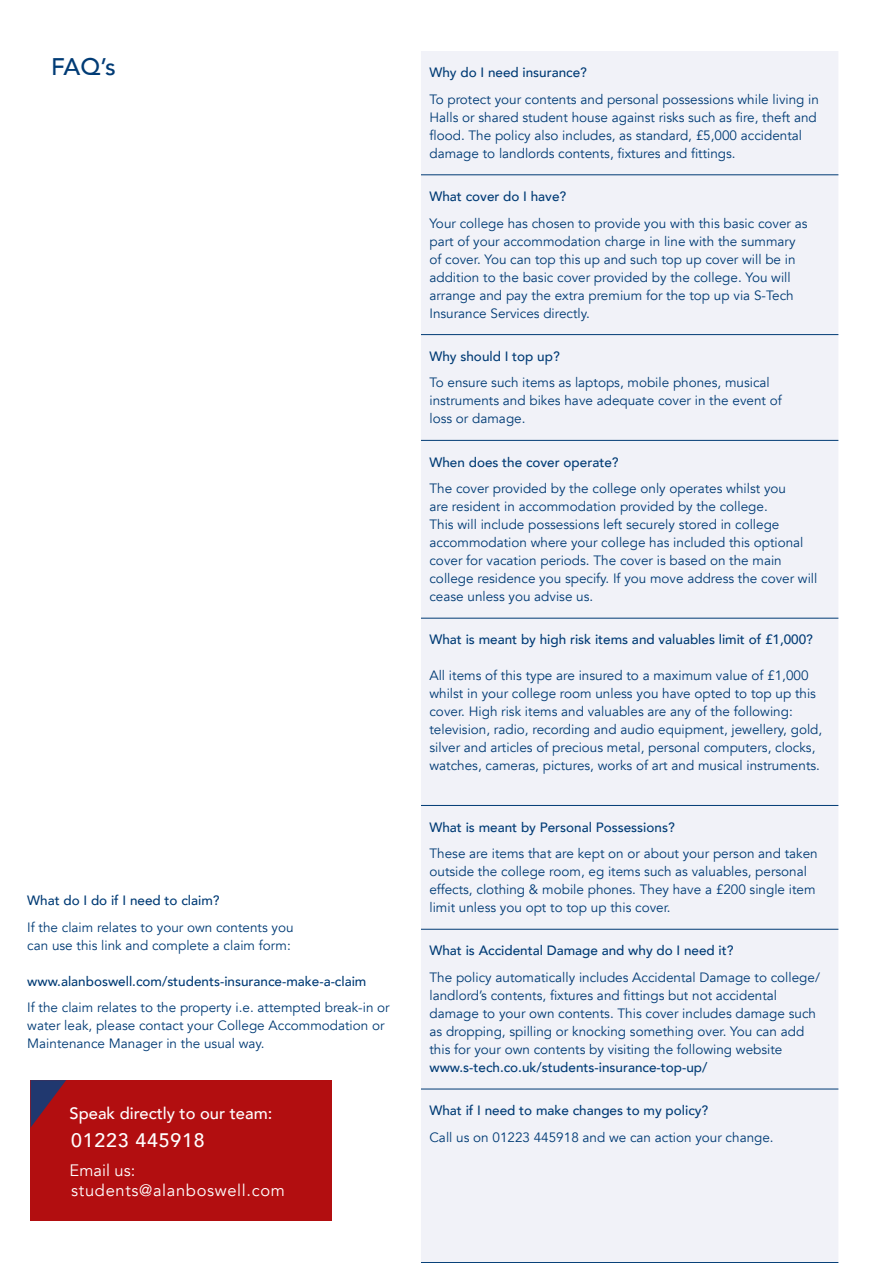
<style>
.page{position:relative;width:893px;height:1263px;background:#fff}
.page>*{position:absolute;margin:0;border:0;box-sizing:border-box;transform-origin:0 0}
.t1{font:500 24px "Avenir";color:#003b75}
.t2{font:500 19.5px "Avenir";letter-spacing:.04em;color:#fff}
.t3{font:16.5px "Avenir";letter-spacing:.04em;color:#fff}
.t4{font:500 16.5px "Avenir";color:#fff}
.t5{font:13.5px/18px "Avenir";color:#003b75}
.t6{font:500 13.5px "Avenir";color:#003b75}
</style>
<div class="page">
<div style="left:421px;top:51px;width:417px;height:1211px;background:#f1f2f8"></div>
<hr style="left:421px;top:175px;width:417px;height:1px;background:#003b75">
<hr style="left:421px;top:334px;width:417px;height:1px;background:#003b75">
<hr style="left:421px;top:440px;width:417px;height:1px;background:#003b75">
<hr style="left:421px;top:618px;width:417px;height:1px;background:#003b75">
<hr style="left:421px;top:805px;width:417px;height:1px;background:#003b75">
<hr style="left:421px;top:929px;width:417px;height:1px;background:#003b75">
<hr style="left:421px;top:1089px;width:417px;height:1px;background:#003b75">
<hr style="left:421px;top:1262px;width:417px;height:1px;background:#003b75">
<div style="left:31px;top:1080px;width:301px;height:140px;background:#b20e10"></div>
<svg style="left:31px;top:1080px;width:35px;height:47px"></svg>
<h1 class="t1" style="left:51px;top:46px;width:66px">FAQ’s</h1>
<p class="t6" style="left:27px;top:889px;width:194px">What do I do if I need to claim?</p>
<p class="t5" style="left:27px;top:918px;width:268px">If the claim relates to your own contents you can use this link and complete a claim form:</p>
<p class="t6" style="left:27px;top:969px;width:341px">www.alanboswell.com/students-insurance-make-a-claim</p>
<p class="t5" style="left:27px;top:999px;width:364px">If the claim relates to the property i.e. attempted break-in or water leak, please contact your College Accommodation or<br>Maintenance Manager in the usual way.</p>
<p class="t4" style="left:70px;top:1099px;width:204px">Speak directly to our team:</p>
<h2 class="t2" style="left:71px;top:1123px;width:135px">01223 445918</h2>
<p class="t3" style="left:71px;top:1181px;width:215px">students@alanboswell.com</p>
<p class="t3" style="left:70px;top:1161px;width:67px">Email us:</p>
<p class="t6" style="left:429px;top:61px;width:159px">Why do I need insurance?</p>
<p class="t5" style="left:429px;top:90px;width:391px">To protect your contents and personal possessions while living in Halls or shared student house against risks such as fire, theft and flood. The policy also includes, as standard, £5,000 accidental damage to landlords contents, fixtures and fittings.</p>
<p class="t6" style="left:429px;top:185px;width:138px">What cover do I have?</p>
<p class="t5" style="left:429px;top:214px;width:380px">Your college has chosen to provide you with this basic cover as part of your accommodation charge in line with the summary of cover. You can top this up and such top up cover will be in addition to the basic cover provided by the college. You will arrange and pay the extra premium for the top up via S-Tech Insurance Services directly.</p>
<p class="t6" style="left:429px;top:344px;width:132px">Why should I top up?</p>
<p class="t5" style="left:429px;top:374px;width:354px">To ensure such items as laptops, mobile phones, musical instruments and bikes have adequate cover in the event of loss or damage.</p>
<p class="t6" style="left:429px;top:450px;width:191px">When does the cover operate?</p>
<p class="t5" style="left:429px;top:480px;width:389px">The cover provided by the college only operates whilst you<br>are resident in accommodation provided by the college.<br>This will include possessions left securely stored in college accommodation where your college has included this optional cover for vacation periods. The cover is based on the main college residence you specify. If you move address the cover will cease unless you advise us.</p>
<p class="t6" style="left:429px;top:628px;width:385px">What is meant by high risk items and valuables limit of £1,000?</p>
<p class="t5" style="left:429px;top:667px;width:394px">All items of this type are insured to a maximum value of £1,000 whilst in your college room unless you have opted to top up this cover. High risk items and valuables are any of the following: television, radio, recording and audio equipment, jewellery, gold, silver and articles of precious metal, personal computers, clocks, watches, cameras, pictures, works of art and musical instruments.</p>
<p class="t6" style="left:429px;top:815px;width:247px">What is meant by Personal Possessions?</p>
<p class="t5" style="left:429px;top:845px;width:390px">These are items that are kept on or about your person and taken outside the college room, eg items such as valuables, personal effects, clothing &amp; mobile phones. They have a £200 single item limit unless you opt to top up this cover.</p>
<p class="t6" style="left:429px;top:939px;width:306px">What is Accidental Damage and why do I need it?</p>
<p class="t5" style="left:429px;top:968px;width:392px">The policy automatically includes Accidental Damage to college/ landlord’s contents, fixtures and fittings but not accidental damage to your own contents. This cover includes damage such as dropping, spilling or knocking something over. You can add this for your own contents by visiting the following website</p>
<p class="t6" style="left:429px;top:1055px;width:279px">www.s-tech.co.uk/students-insurance-top-up/</p>
<p class="t6" style="left:429px;top:1099px;width:280px">What if I need to make changes to my policy?</p>
<p class="t5" style="left:429px;top:1128px;width:346px">Call us on 01223 445918 and we can action your change.</p>
</div>
